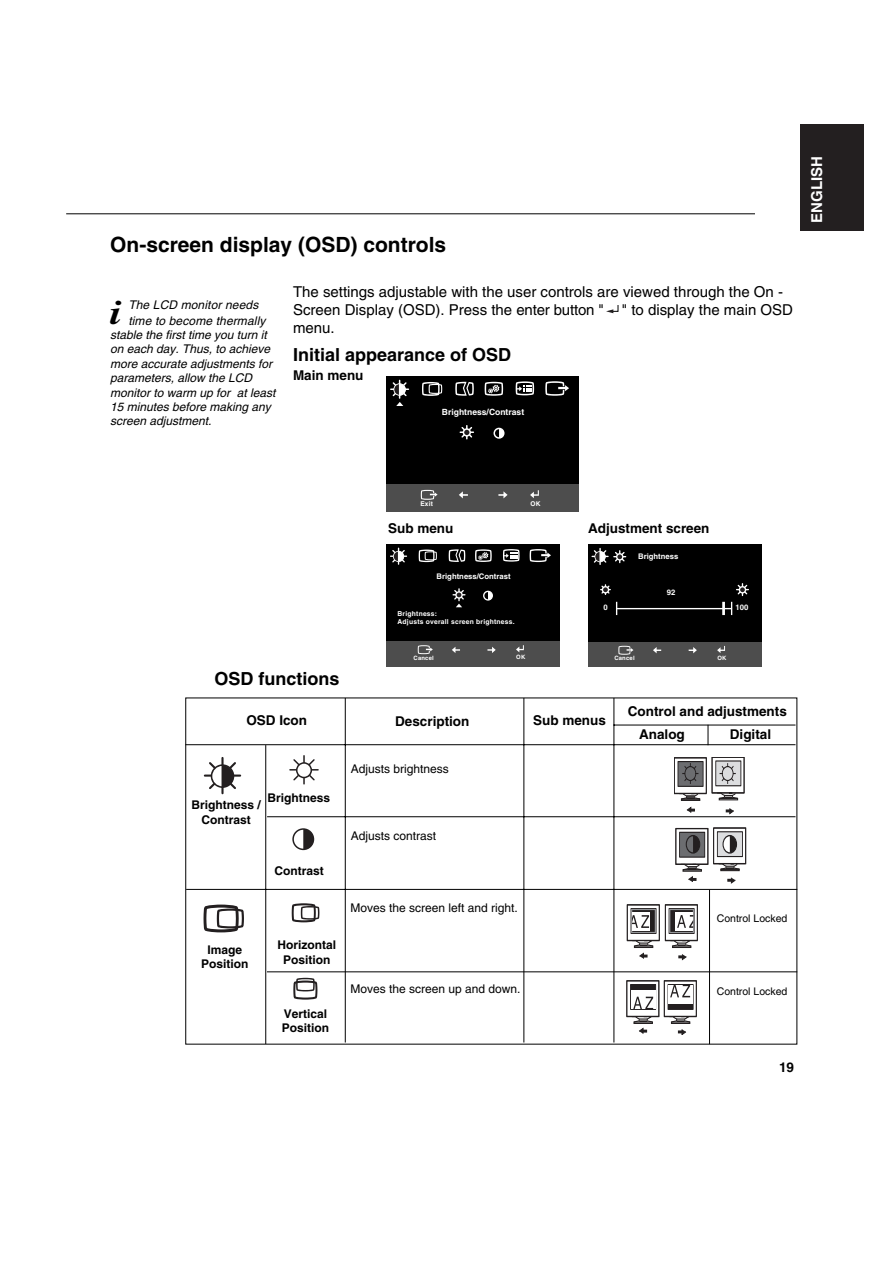
<style>
.page{position:relative;width:894px;height:1263px;background:#fff}
.page>*{position:absolute;margin:0;border:0;box-sizing:border-box;transform-origin:0 0}
.t1{font:italic 700 34.2px "Times";color:#000;scale:1.25 1}
.t2{font:700 21px "Helvetica";color:#000}
.t3{font:700 18px "Helvetica";color:#000}
.t4{font:15px/18px "Helvetica";color:#000}
.t5{font:700 15px "Helvetica";color:#fff}
.t6{font:700 13.5px "Helvetica";color:#000}
.t7{font:italic 12px "Helvetica";color:#000}
.t8{font:700 12px/14.4px "Helvetica";color:#000;text-align:center}
.t9{font:12px "Helvetica";color:#000}
.t10{font:10.5px "Helvetica";color:#000}
.t11{font:700 8.55px "Helvetica";color:#fff}
.t12{font:700 7.65px "Helvetica";color:#fff}
.t13{font:700 6.75px/8.1px "Helvetica";letter-spacing:.03em;color:#fff}
.t14{font:700 6.6px "Helvetica";letter-spacing:.03em;color:#fff}
.t15{font:700 5.85px "Helvetica";letter-spacing:.03em;color:#fff}
</style>
<div class="page">
<div style="left:800px;top:125px;width:64px;height:106px;background:#231f20"></div>
<div style="left:387px;top:376px;width:192px;height:135px;background:#000"></div>
<div style="left:387px;top:484px;width:192px;height:27px;background:#4d4d4d"></div>
<svg style="left:422px;top:382px;width:20px;height:14px"></svg>
<svg style="left:498px;top:491px;width:10px;height:7px"></svg>
<svg style="left:459px;top:491px;width:9px;height:7px"></svg>
<svg style="left:390px;top:379px;width:20px;height:27px"></svg>
<svg style="left:516px;top:381px;width:18px;height:14px"></svg>
<svg style="left:455px;top:382px;width:19px;height:14px"></svg>
<svg style="left:530px;top:490px;width:9px;height:8px"></svg>
<svg style="left:485px;top:382px;width:18px;height:14px"></svg>
<svg style="left:459px;top:425px;width:15px;height:15px"></svg>
<svg style="left:463px;top:428px;width:8px;height:9px"></svg>
<div style="left:494px;top:428px;width:11px;height:11px;border:2px solid #fff;border-radius:50%"></div>
<svg style="left:499px;top:428px;width:5px;height:10px"></svg>
<svg style="left:421px;top:490px;width:17px;height:10px"></svg>
<svg style="left:545px;top:381px;width:24px;height:15px"></svg>
<div style="left:387px;top:544px;width:173px;height:122px;background:#000"></div>
<div style="left:483px;top:591px;width:10px;height:10px;border:1px solid #fff;border-radius:50%"></div>
<svg style="left:488px;top:591px;width:4px;height:9px"></svg>
<svg style="left:390px;top:547px;width:18px;height:18px"></svg>
<svg style="left:419px;top:550px;width:18px;height:12px"></svg>
<svg style="left:503px;top:549px;width:17px;height:13px"></svg>
<svg style="left:449px;top:549px;width:16px;height:13px"></svg>
<svg style="left:475px;top:549px;width:17px;height:13px"></svg>
<svg style="left:452px;top:588px;width:14px;height:19px"></svg>
<div style="left:387px;top:641px;width:173px;height:25px;background:#4d4d4d"></div>
<svg style="left:487px;top:647px;width:9px;height:6px"></svg>
<svg style="left:452px;top:647px;width:8px;height:6px"></svg>
<svg style="left:516px;top:645px;width:8px;height:7px"></svg>
<svg style="left:418px;top:645px;width:15px;height:9px"></svg>
<svg style="left:530px;top:549px;width:21px;height:13px"></svg>
<div style="left:588px;top:545px;width:174px;height:121px;background:#000"></div>
<svg style="left:600px;top:584px;width:11px;height:11px"></svg>
<svg style="left:602px;top:586px;width:7px;height:8px"></svg>
<svg style="left:591px;top:547px;width:36px;height:18px"></svg>
<hr style="left:617px;top:608px;width:115px;height:1px;background:#fff">
<svg style="left:722px;top:602px;width:3px;height:13px"></svg>
<svg style="left:616px;top:602px;width:1px;height:13px"></svg>
<svg style="left:731px;top:583px;width:18px;height:32px"></svg>
<div style="left:588px;top:642px;width:173px;height:24px;background:#4d4d4d"></div>
<svg style="left:689px;top:647px;width:8px;height:6px"></svg>
<svg style="left:653px;top:647px;width:8px;height:6px"></svg>
<svg style="left:717px;top:646px;width:8px;height:7px"></svg>
<svg style="left:618px;top:646px;width:15px;height:9px"></svg>
<hr style="left:185px;top:744px;width:611px;height:1px;background:#000">
<hr style="left:614px;top:725px;width:182px;height:1px;background:#000">
<hr style="left:267px;top:816px;width:529px;height:1px;background:#000">
<hr style="left:186px;top:889px;width:611px;height:1px;background:#000">
<hr style="left:345px;top:698px;width:1px;height:345px;background:#000">
<hr style="left:265px;top:745px;width:1px;height:299px;background:#000">
<hr style="left:524px;top:698px;width:1px;height:345px;background:#000">
<hr style="left:614px;top:698px;width:1px;height:345px;background:#000">
<svg style="left:708px;top:725px;width:1px;height:20px"></svg>
<hr style="left:709px;top:890px;width:1px;height:154px;background:#000">
<svg style="left:687px;top:807px;width:8px;height:6px"></svg>
<svg style="left:726px;top:808px;width:8px;height:6px"></svg>
<svg style="left:674px;top:757px;width:70px;height:44px"></svg>
<svg style="left:676px;top:828px;width:70px;height:55px"></svg>
<svg style="left:627px;top:904px;width:71px;height:56px"></svg>
<svg style="left:627px;top:980px;width:70px;height:55px"></svg>
<svg style="left:289px;top:755px;width:30px;height:30px"></svg>
<div style="left:297px;top:763px;width:14px;height:15px;background:#fff;border-radius:50%"></div>
<div style="left:296px;top:762px;width:16px;height:16px;border:2px solid #231f20;border-radius:50%"></div>
<svg style="left:292px;top:903px;width:27px;height:19px"></svg>
<svg style="left:293px;top:978px;width:24px;height:22px"></svg>
<div style="left:292px;top:828px;width:22px;height:22px;border:2px solid #231f20;border-radius:50%"></div>
<svg style="left:303px;top:829px;width:10px;height:20px"></svg>
<svg style="left:203px;top:757px;width:39px;height:38px"></svg>
<svg style="left:204px;top:905px;width:40px;height:27px"></svg>
<svg style="left:606px;top:305px;width:13px;height:8px"></svg>
<hr style="left:267px;top:971px;width:530px;height:1px;background:#000">
<hr style="left:66px;top:213px;width:689px;height:1px;background:#000">
<h2 class="t2" style="left:110px;top:237px;width:338px">On-screen display (OSD) controls</h2>
<h1 class="t1" style="left:110px;top:300px;width:11px">i</h1>
<p class="t7" style="left:128px;top:301px;width:131px">The LCD monitor needs</p>
<p class="t7" style="left:128px;top:316px;width:139px">time to become thermally</p>
<p class="t7" style="left:110px;top:330px;width:158px">stable the first time you turn it</p>
<p class="t7" style="left:110px;top:345px;width:162px">on each day. Thus, to achieve</p>
<p class="t7" style="left:110px;top:359px;width:164px">more accurate adjustments for</p>
<p class="t7" style="left:110px;top:374px;width:144px">parameters, allow the LCD</p>
<p class="t7" style="left:110px;top:388px;width:167px">monitor to warm up for at least</p>
<p class="t7" style="left:110px;top:402px;width:162px">15 minutes before making any</p>
<p class="t7" style="left:110px;top:417px;width:103px">screen adjustment.</p>
<p class="t4" style="left:293px;top:284px;width:502px">The settings adjustable with the user controls are viewed through the On -<br>Screen Display (OSD). Press the enter button " " to display the main OSD menu.</p>
<h3 class="t3" style="left:293px;top:348px;width:220px">Initial appearance of OSD</h3>
<p class="t6" style="left:293px;top:371px;width:72px">Main menu</p>
<p class="t11" style="left:442px;top:408px;width:84px">Brightness/Contrast</p>
<p class="t5" style="left:811px;top:223px;width:68px;rotate:-90deg">ENGLISH</p>
<p class="t14" style="left:420px;top:501px;width:14px">Exit</p>
<p class="t14" style="left:530px;top:501px;width:12px">OK</p>
<p class="t6" style="left:388px;top:523px;width:67px">Sub menu</p>
<p class="t6" style="left:588px;top:523px;width:123px">Adjustment screen</p>
<p class="t12" style="left:437px;top:573px;width:76px">Brightness/Contrast</p>
<p class="t13" style="left:398px;top:610px;width:119px">Brightness:<br>Adjusts overall screen brightness.</p>
<p class="t15" style="left:414px;top:655px;width:22px">Cancel</p>
<p class="t15" style="left:516px;top:655px;width:11px">OK</p>
<p class="t12" style="left:603px;top:605px;width:6px">0</p>
<p class="t12" style="left:638px;top:554px;width:42px">Brightness</p>
<p class="t12" style="left:667px;top:590px;width:10px">92</p>
<p class="t12" style="left:736px;top:605px;width:14px">100</p>
<p class="t15" style="left:614px;top:656px;width:22px">Cancel</p>
<p class="t15" style="left:717px;top:656px;width:11px">OK</p>
<h3 class="t3" style="left:215px;top:672px;width:126px">OSD functions</h3>
<p class="t6" style="left:246px;top:715px;width:62px">OSD Icon</p>
<p class="t6" style="left:395px;top:716px;width:76px">Description</p>
<p class="t6" style="left:533px;top:716px;width:74px">Sub menus</p>
<p class="t8" style="left:267px;top:792px;width:64px">Brightness</p>
<p class="t8" style="left:192px;top:799px;width:71px">Brightness /<br>Contrast</p>
<p class="t8" style="left:201px;top:943px;width:49px">Image<br>Position</p>
<p class="t8" style="left:274px;top:865px;width:51px">Contrast</p>
<p class="t8" style="left:278px;top:939px;width:60px">Horizontal<br>Position</p>
<p class="t8" style="left:282px;top:1007px;width:49px;text-align:left">Vertical<br>Position</p>
<p class="t9" style="left:351px;top:765px;width:100px">Adjusts brightness</p>
<p class="t9" style="left:351px;top:831px;width:87px">Adjusts contrast</p>
<p class="t9" style="left:350px;top:903px;width:169px">Moves the screen left and right.</p>
<p class="t9" style="left:350px;top:985px;width:172px">Moves the screen up and down.</p>
<p class="t6" style="left:628px;top:706px;width:160px">Control and adjustments</p>
<p class="t6" style="left:639px;top:729px;width:47px">Analog</p>
<p class="t6" style="left:730px;top:729px;width:43px">Digital</p>
<p class="t10" style="left:717px;top:915px;width:72px">Control Locked</p>
<p class="t10" style="left:717px;top:987px;width:72px">Control Locked</p>
<p class="t6" style="left:779px;top:1063px;width:17px">19</p>
</div>
